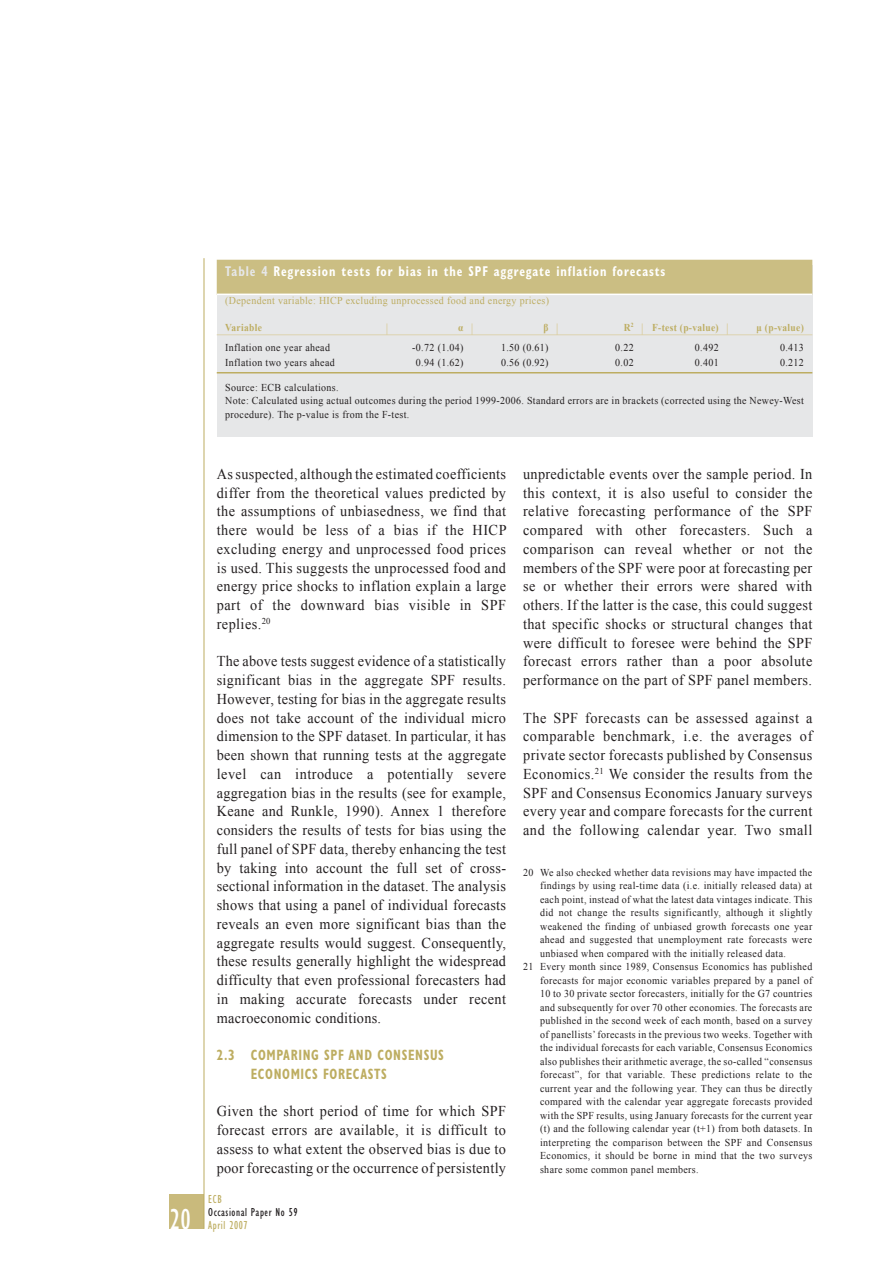
<style>
.page{position:relative;width:893px;height:1263px;background:#fff}
.page>*{position:absolute;margin:0;border:0;box-sizing:border-box;transform-origin:0 0}
.t1{font:condensed 30px "Gill Sans";color:#fff;scale:.95 1}
.t2{font:15px/18.8px "Times New Roman";letter-spacing:.03em;color:#231f20;text-align:justify;scale:.95 1}
.t3{font:700 condensed 15px/18.8px "Gill Sans";letter-spacing:.05em;color:#bdad61;scale:.85 1}
.t4{font:700 condensed 14.25px "Gill Sans";letter-spacing:.075em;color:#fff;scale:.85 1}
.t5{font:condensed 12px "Gill Sans";letter-spacing:.05em;color:#231f20;scale:.95 1}
.t6{font:condensed 12px "Gill Sans";letter-spacing:.05em;color:#bdad61;scale:.95 1}
.t7{font:10.5px/13.5px "Times New Roman";letter-spacing:.035em;color:#231f20;scale:.95 1}
.t8{font:10.5px "Times New Roman";letter-spacing:.035em;color:#bdad61;scale:.95 1}
.t9{font:700 10.5px "Times New Roman";letter-spacing:.035em;color:#bdad61;scale:.9 1}
.s1{color:#e6e7e8}
</style>
<div class="page">
<div style="left:170px;top:1195px;width:34px;height:34px;background:#c9ba7c"></div>
<hr style="left:204px;top:258px;width:1px;height:971px;background:#bdad61">
<div style="left:217px;top:265px;width:595px;height:171px;background:#e6e7e8"></div>
<div style="left:217px;top:260px;width:595px;height:35px;background:#cbbe83"></div>
<hr style="left:217px;top:294px;width:595px;height:1px;background:#fff">
<hr style="left:217px;top:334px;width:595px;height:1px;background:#ddd3af">
<hr style="left:217px;top:372px;width:595px;height:2px;background:#bdad61">
<p class="t4" style="left:225px;top:266px;width:519px"><span class="s1">Table 4</span> Regression tests for bias in the SPF aggregate inflation forecasts</p>
<p class="t8" style="left:225px;top:295px;width:342px">(Dependent variable: HICP excluding unprocessed food and energy prices)</p>
<p class="t9" style="left:225px;top:321px;width:42px">Variable</p>
<p class="t9" style="left:458px;top:321px;width:7px">α</p>
<p class="t9" style="left:543px;top:321px;width:7px">β</p>
<p class="t9" style="left:623px;top:321px;width:13px">R<sup>2</sup></p>
<p class="t9" style="left:652px;top:321px;width:76px">F-test (p-value)</p>
<p class="t9" style="left:756px;top:321px;width:54px">μ (p-value)</p>
<p class="t7" style="left:225px;top:340px;width:112px">Inflation one year ahead</p>
<p class="t7" style="left:412px;top:340px;width:55px">-0.72 (1.04)</p>
<p class="t7" style="left:501px;top:340px;width:52px">1.50 (0.61)</p>
<p class="t7" style="left:615px;top:340px;width:21px">0.22</p>
<p class="t7" style="left:695px;top:340px;width:27px">0.492</p>
<p class="t7" style="left:780px;top:340px;width:27px">0.413</p>
<p class="t7" style="left:225px;top:356px;width:117px">Inflation two years ahead</p>
<p class="t7" style="left:416px;top:356px;width:52px">0.94 (1.62)</p>
<p class="t7" style="left:501px;top:356px;width:52px">0.56 (0.92)</p>
<p class="t7" style="left:615px;top:356px;width:21px">0.02</p>
<p class="t7" style="left:695px;top:356px;width:27px">0.401</p>
<p class="t7" style="left:780px;top:356px;width:27px">0.212</p>
<p class="t7" style="left:225px;top:380px;width:610px">Source: ECB calculations.<br>Note: Calculated using actual outcomes during the period 1999-2006. Standard errors are in brackets (corrected using the Newey-West procedure). The p-value is from the F-test.</p>
<h1 class="t1" style="left:170px;top:1208px;width:23px">20</h1>
<p class="t2" style="left:217px;top:464px;width:306px">As suspected, although the estimated coefficients differ from the theoretical values predicted by the assumptions of unbiasedness, we find that there would be less of a bias if the HICP excluding energy and unprocessed food prices is used. This suggests the unprocessed food and energy price shocks to inflation explain a large part of the downward bias visible in SPF replies.<sup>20</sup></p>
<p class="t2" style="left:217px;top:652px;width:306px">The above tests suggest evidence of a statistically significant bias in the aggregate SPF results.<br>However, testing for bias in the aggregate results does not take account of the individual micro dimension to the SPF dataset. In particular, it has been shown that running tests at the aggregate level can introduce a potentially severe aggregation bias in the results (see for example, Keane and Runkle, 1990). Annex 1 therefore considers the results of tests for bias using the full panel of SPF data, thereby enhancing the test by taking into account the full set of cross&shy;sectional information in the dataset. The analysis shows that using a panel of individual forecasts reveals an even more significant bias than the aggregate results would suggest. Consequently, these results generally highlight the widespread difficulty that even professional forecasters had in making accurate forecasts under recent macroeconomic conditions.</p>
<p class="t3" style="left:251px;top:1047px;width:229px;text-indent:-34px">2.3 COMPARING SPF AND CONSENSUS<br>ECONOMICS FORECASTS</p>
<p class="t2" style="left:217px;top:1102px;width:306px">Given the short period of time for which SPF forecast errors are available, it is difficult to assess to what extent the observed bias is due to poor forecasting or the occurrence of persistently</p>
<p class="t6" style="left:208px;top:1195px;width:16px">ECB</p>
<p class="t5" style="left:208px;top:1208px;width:96px">Occasional Paper No 59</p>
<p class="t6" style="left:208px;top:1221px;width:43px">April 2007</p>
<p class="t2" style="left:523px;top:464px;width:306px">unpredictable events over the sample period. In this context, it is also useful to consider the relative forecasting performance of the SPF compared with other forecasters. Such a comparison can reveal whether or not the members of the SPF were poor at forecasting per se or whether their errors were shared with others. If the latter is the case, this could suggest that specific shocks or structural changes that were difficult to foresee were behind the SPF forecast errors rather than a poor absolute performance on the part of SPF panel members.</p>
<p class="t2" style="left:523px;top:708px;width:306px">The SPF forecasts can be assessed against a comparable benchmark, i.e. the averages of private sector forecasts published by Consensus Economics.<sup>21</sup> We consider the results from the SPF and Consensus Economics January surveys every year and compare forecasts for the current and the following calendar year. Two small</p>
<p class="t7" style="left:523px;top:865px;width:306px">20 We also checked whether data revisions may have impacted the</p>
<p class="t7" style="left:540px;top:879px;width:288px">findings by using real-time data (i.e. initially released data) at</p>
<p class="t7" style="left:540px;top:892px;width:288px">each point, instead of what the latest data vintages indicate. This</p>
<p class="t7" style="left:540px;top:906px;width:288px">did not change the results significantly, although it slightly</p>
<p class="t7" style="left:540px;top:919px;width:288px">weakened the finding of unbiased growth forecasts one year</p>
<p class="t7" style="left:540px;top:933px;width:288px">ahead and suggested that unemployment rate forecasts were</p>
<p class="t7" style="left:540px;top:946px;width:260px">unbiased when compared with the initially released data.</p>
<p class="t7" style="left:523px;top:960px;width:306px">21 Every month since 1989, Consensus Economics has published</p>
<p class="t7" style="left:540px;top:973px;width:288px">forecasts for major economic variables prepared by a panel of</p>
<p class="t7" style="left:540px;top:987px;width:288px">10 to 30 private sector forecasters, initially for the G7 countries</p>
<p class="t7" style="left:540px;top:1000px;width:288px">and subsequently for over 70 other economies. The forecasts are</p>
<p class="t7" style="left:540px;top:1014px;width:288px">published in the second week of each month, based on a survey</p>
<p class="t7" style="left:540px;top:1027px;width:288px">of panellists’ forecasts in the previous two weeks. Together with</p>
<p class="t7" style="left:540px;top:1041px;width:288px">the individual forecasts for each variable, Consensus Economics</p>
<p class="t7" style="left:540px;top:1054px;width:288px">also publishes their arithmetic average, the so-called “consensus</p>
<p class="t7" style="left:540px;top:1068px;width:288px">forecast”, for that variable. These predictions relate to the</p>
<p class="t7" style="left:540px;top:1081px;width:288px">current year and the following year. They can thus be directly</p>
<p class="t7" style="left:540px;top:1095px;width:288px">compared with the calendar year aggregate forecasts provided</p>
<p class="t7" style="left:540px;top:1108px;width:288px">with the SPF results, using January forecasts for the current year</p>
<p class="t7" style="left:540px;top:1122px;width:288px">(t) and the following calendar year (t+1) from both datasets. In</p>
<p class="t7" style="left:540px;top:1135px;width:288px">interpreting the comparison between the SPF and Consensus</p>
<p class="t7" style="left:540px;top:1149px;width:288px">Economics, it should be borne in mind that the two surveys</p>
<p class="t7" style="left:540px;top:1162px;width:168px">share some common panel members.</p>
</div>
